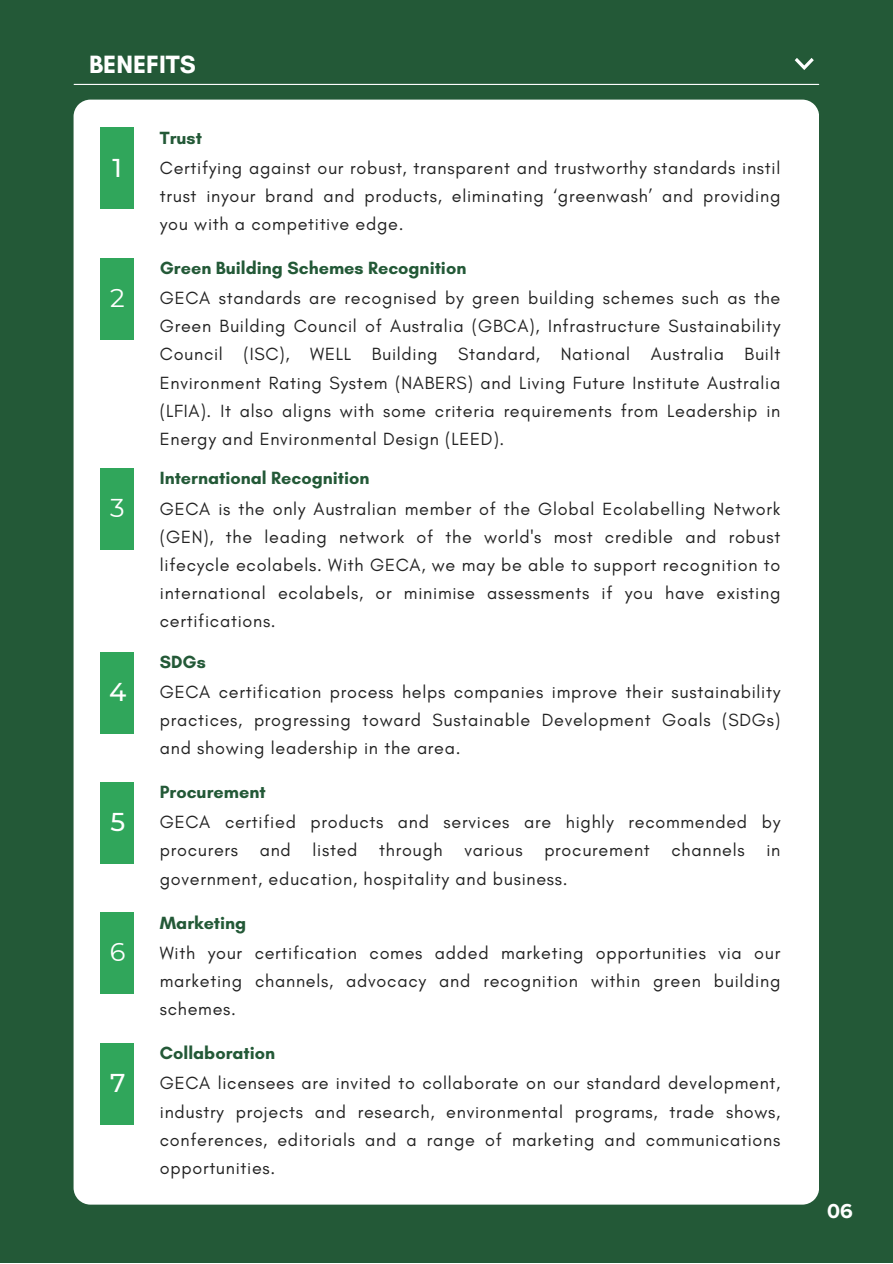
<style>
.page{position:relative;width:893px;height:1264px;background:#fff}
.page>*{position:absolute;margin:0;border:0;box-sizing:border-box;transform-origin:0 0}
.t1{font:500 25.65px "Montserrat";color:#fff}
.t2{font:25.65px "Montserrat";color:#fff}
.t3{font:700 25.5px "Glacial Indifference";color:#fff}
.t4{font:700 21px "Proxima Nova";color:#fff}
.t5{font:700 18.15px/24.8px "Proxima Nova";color:#000;text-align:center}
.t6{font:18px/28px "Glacial Indifference";letter-spacing:.04em;color:#222;text-align:justify}
.t7{font:700 18px "Glacial Indifference";color:#235937}
</style>
<div class="page">
<div style="left:0;top:0;width:892px;height:1262px;background:#235937"></div>
<div style="left:74px;top:100px;width:745px;height:1104px;background:#fff"></div>
<div style="left:100px;top:258px;width:34px;height:81px;background:#30a65b"></div>
<div style="left:100px;top:468px;width:34px;height:81px;background:#30a65b"></div>
<div style="left:100px;top:652px;width:34px;height:81px;background:#30a65b"></div>
<hr style="left:74px;top:84px;width:744px;height:1px;background:#fff">
<svg style="left:794px;top:58px;width:19px;height:12px"></svg>
<div style="left:100px;top:782px;width:34px;height:81px;background:#30a65b"></div>
<div style="left:100px;top:912px;width:34px;height:81px;background:#30a65b"></div>
<div style="left:100px;top:1043px;width:34px;height:81px;background:#30a65b"></div>
<div style="left:100px;top:128px;width:34px;height:81px;background:#30a65b"></div>
<h2 class="t3" style="left:89px;top:49px;width:108px">BENEFITS</h2>
<p class="t7" style="left:160px;top:127px;width:44px">Trust</p>
<h1 class="t1" style="left:113px;top:152px;width:11px">1</h1>
<p class="t6" style="left:160px;top:154px;width:622px">Certifying against our robust, transparent and trustworthy standards instil trust inyour brand and products, eliminating ‘greenwash’ and providing you with a competitive edge.</p>
<p class="t7" style="left:160px;top:257px;width:308px">Green Building Schemes Recognition</p>
<h1 class="t2" style="left:110px;top:282px;width:16px">2</h1>
<p class="t5" style="left:99px;top:283px;width:695px">https://geca.eco/wp-content/uploads/2022/12/QMS_E_16-GECA-Trademark-Licence-<br>Agreement-071222.pdf</p>
<p class="t6" style="left:160px;top:284px;width:622px">GECA standards are recognised by green building schemes such as the Green Building Council of Australia (GBCA), Infrastructure Sustainability Council (ISC), WELL Building Standard, National Australia Built Environment Rating System (NABERS) and Living Future Institute Australia (LFIA). It also aligns with some criteria requirements from Leadership in Energy and Environmental Design (LEED).</p>
<p class="t7" style="left:160px;top:467px;width:211px">International Recognition</p>
<h1 class="t2" style="left:110px;top:492px;width:16px">3</h1>
<p class="t6" style="left:160px;top:494px;width:622px">GECA is the only Australian member of the Global Ecolabelling Network (GEN), the leading network of the world's most credible and robust lifecycle ecolabels. With GECA, we may be able to support recognition to international ecolabels, or minimise assessments if you have existing certifications.</p>
<p class="t7" style="left:160px;top:651px;width:47px">SDGs</p>
<h1 class="t1" style="left:109px;top:675px;width:19px">4</h1>
<p class="t6" style="left:160px;top:678px;width:622px">GECA certification process helps companies improve their sustainability practices, progressing toward Sustainable Development Goals (SDGs) and showing leadership in the area.</p>
<p class="t7" style="left:160px;top:781px;width:107px">Procurement</p>
<h1 class="t1" style="left:110px;top:805px;width:16px">5</h1>
<p class="t6" style="left:160px;top:808px;width:622px">GECA certified products and services are highly recommended by procurers and listed through various procurement channels in government, education, hospitality and business.</p>
<p class="t7" style="left:160px;top:911px;width:88px">Marketing</p>
<h1 class="t2" style="left:110px;top:936px;width:17px">6</h1>
<p class="t6" style="left:160px;top:938px;width:622px">With your certification comes added marketing opportunities via our marketing channels, advocacy and recognition within green building schemes.</p>
<p class="t7" style="left:160px;top:1042px;width:117px">Collaboration</p>
<h1 class="t1" style="left:110px;top:1066px;width:17px">7</h1>
<p class="t6" style="left:160px;top:1069px;width:622px">GECA licensees are invited to collaborate on our standard development, industry projects and research, environmental programs, trade shows, conferences, editorials and a range of marketing and communications opportunities.</p>
<p class="t4" style="left:827px;top:1198px;width:27px">06</p>
</div>
